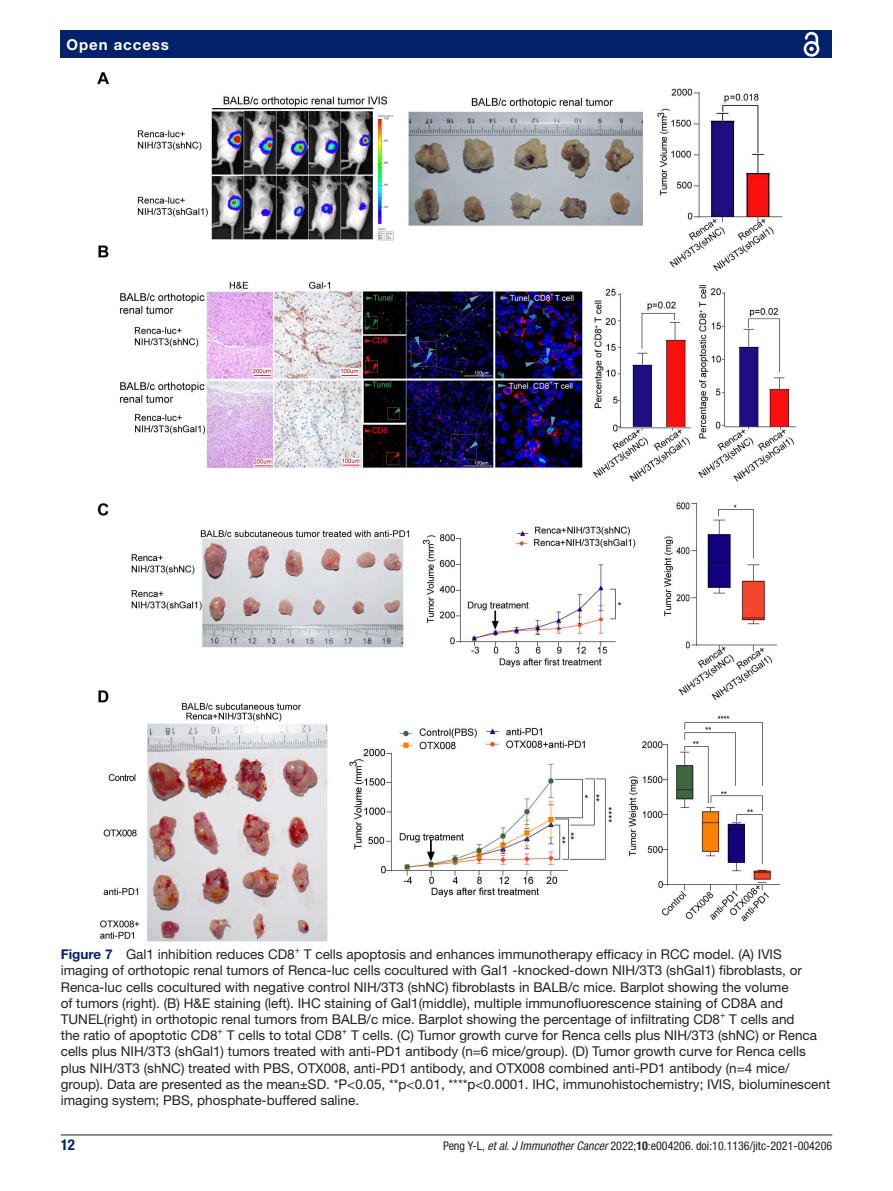
<style>
.page{position:relative;width:893px;height:1191px;background:#fff}
.page>*{position:absolute;margin:0;border:0;box-sizing:border-box;transform-origin:0 0}
.t1{font:700 15px "Helvetica Neue LT Std";letter-spacing:.065em;color:#fff}
.t2{font:700 condensed 15px "Helvetica Neue LT Std";color:#00226b}
.t3{font:13.5px/16.2px "Helvetica Neue LT Std";color:#231f20}
.t4{font:condensed 12px "Helvetica Neue LT Std";color:#231f20}
.t5{font:9px "Helvetica Neue LT Std";color:#231f20}
.s1{font-weight:700;color:#00226b}
.s2{font-style:italic}
.s3{font-weight:700}
</style>
<div class="page">
<hr style="left:61px;top:1134px;width:771px;height:1px;background:#231f20">
<div style="left:61px;top:31px;width:771px;height:27px;background:#00226b"></div>
<svg style="left:803px;top:31px;width:17px;height:26px"></svg>
<img style="left:98px;top:73px;width:697px;height:868px">
<p class="t1" style="left:66px;top:35px;width:104px">Open access</p>
<p class="t3" style="left:61px;top:946px;width:236px"><span class="s1">Figure 7</span> Gal1 inhibition reduces CD8</p>
<p class="t5" style="left:295px;top:944px;width:7px">+</p>
<p class="t3" style="left:61px;top:946px;width:771px;text-indent:243px">T cells apoptosis and enhances immunotherapy efficacy in RCC model. (A) IVIS imaging of orthotopic renal tumors of Renca-luc cells cocultured with Gal1 -knocked-down NIH/3T3 (shGal1) fibroblasts, or Renca-luc cells cocultured with negative control NIH/3T3 (shNC) fibroblasts in BALB/c mice. Barplot showing the volume<br>of tumors (right). (B) H&amp;E staining (left). IHC staining of Gal1(middle), multiple immunofluorescence staining of CD8A and TUNEL(right) in orthotopic renal tumors from BALB/c mice. Barplot showing the percentage of infiltrating CD8<sup>+</sup> T cells and<br>the ratio of apoptotic CD8<sup>+</sup> T cells to total CD8<sup>+</sup> T cells. (C) Tumor growth curve for Renca cells plus NIH/3T3 (shNC) or Renca cells plus NIH/3T3 (shGal1) tumors treated with anti-PD1 antibody (n=6 mice/group). (D) Tumor growth curve for Renca cells plus NIH/3T3 (shNC) treated with PBS, OTX008, anti-PD1 antibody, and OTX008 combined anti-PD1 antibody (n=4 mice/ group). Data are presented as the mean±SD. *P&lt;0.05, **p&lt;0.01, ****p&lt;0.0001. IHC, immunohistochemistry; IVIS, bioluminescent imaging system; PBS, phosphate-buffered saline.</p>
<p class="t2" style="left:61px;top:1135px;width:16px">12</p>
<p class="t4" style="left:443px;top:1138px;width:391px">Peng Y-L, <span class="s2">et al</span>. <span class="s2">J Immunother Cancer</span> 2022;<span class="s3">10</span>:e004206. doi:10.1136/jitc-2021-004206</p>
</div>
